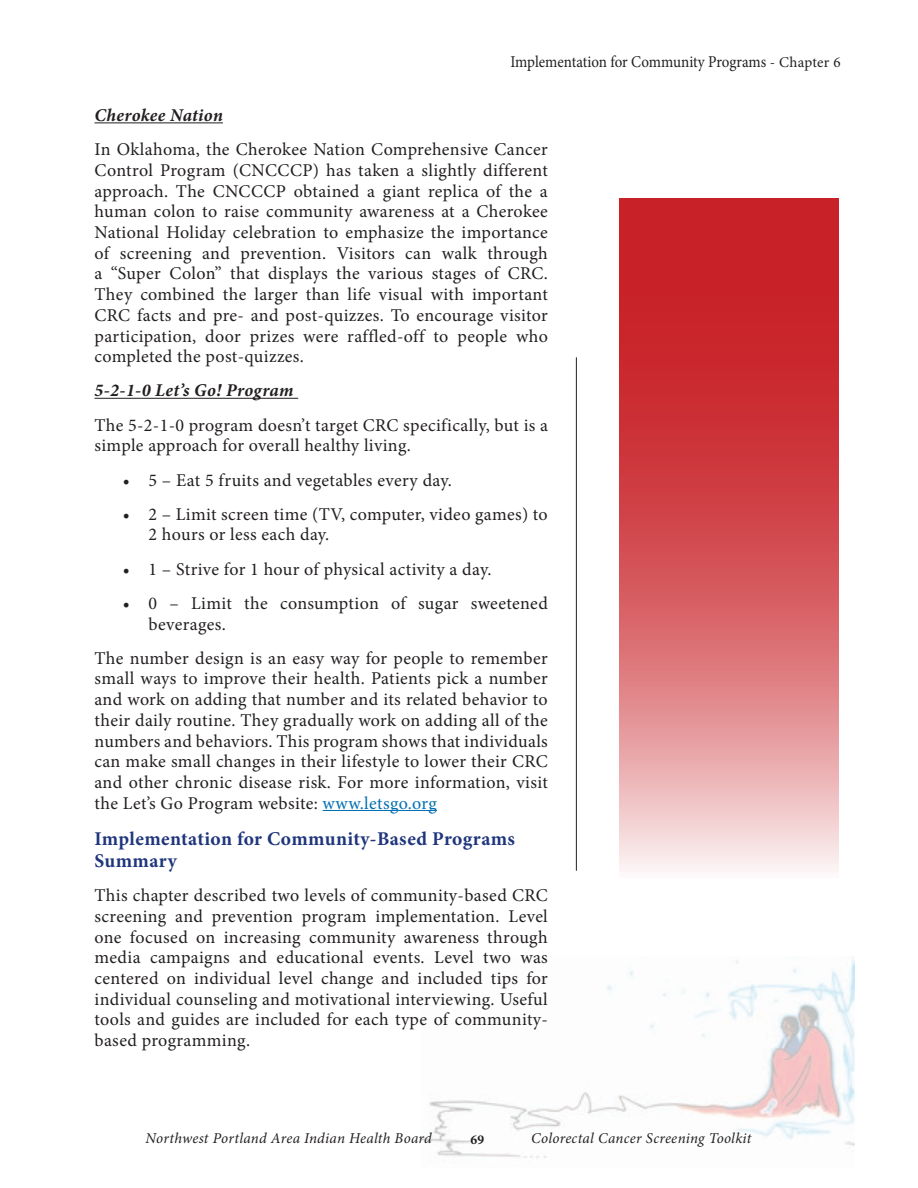
<style>
.page{position:relative;width:918px;height:1188px;background:#fff}
.page>*{position:absolute;margin:0;border:0;box-sizing:border-box;transform-origin:0 0}
.t1{font:700 19.5px/22.4px "Minion Pro";letter-spacing:.02em;color:#1f357c}
.t2{font:18px/20.7px "Minion Pro";letter-spacing:.02em;color:#231f20;text-align:justify}
.t3{font:italic 700 18px "Minion Pro";letter-spacing:.015em;color:#231f20}
.t4{font:16.5px "Minion Pro";letter-spacing:-.005em;color:#231f20;scale:.91 1}
.t5{font:italic 15px "Minion Pro";letter-spacing:.015em;color:#231f20}
.t6{font:700 13.5px "Minion Pro";color:#231f20}
.s1{font-size:15px}
.s2{color:#006fb3}
</style>
<div class="page">
<img style="left:422px;top:958px;width:432px;height:200px">
<hr style="left:94px;top:122px;width:129px;height:1px;background:#231f20">
<hr style="left:94px;top:398px;width:204px;height:1px;background:#231f20">
<hr style="left:323px;top:810px;width:114px;height:1px;background:#006fb3">
<hr style="left:576px;top:357px;width:1px;height:514px;background:#231f20">
<svg style="left:619px;top:199px;width:220px;height:673px;background:#d75f63"></svg>
<p class="t4" style="left:510px;top:51px;width:364px">Implementation for Community Programs <span class="s1">- Chapter 6</span></p>
<p class="t3" style="left:94px;top:103px;width:130px">Cherokee Nation</p>
<p class="t2" style="left:94px;top:139px;width:455px">In Oklahoma, the Cherokee Nation Comprehensive Cancer Control Program (CNCCCP) has taken a slightly different approach. The CNCCCP obtained a giant replica of the a human colon to raise community awareness at a Cherokee National Holiday celebration to emphasize the importance of screening and prevention. Visitors can walk through a “Super Colon” that displays the various stages of CRC.<br>They combined the larger than life visual with important CRC facts and pre- and post-quizzes. To encourage visitor participation, door prizes were raffled-off to people who completed the post-quizzes.</p>
<p class="t3" style="left:94px;top:378px;width:201px">5-2-1-0 Let’s Go! Program</p>
<p class="t2" style="left:94px;top:415px;width:455px">The 5-2-1-0 program doesn’t target CRC specifically, but is a simple approach for overall healthy living.</p>
<p class="t2" style="left:123px;top:470px;width:330px">• 5 – Eat 5 fruits and vegetables every day.</p>
<p class="t2" style="left:148px;top:504px;width:401px;text-indent:-26px">• 2 – Limit screen time (TV, computer, video games) to<br>2 hours or less each day.</p>
<p class="t2" style="left:123px;top:559px;width:370px">• 1 – Strive for 1 hour of physical activity a day.</p>
<p class="t2" style="left:148px;top:593px;width:401px;text-indent:-26px">• 0 – Limit the consumption of sugar sweetened beverages.</p>
<p class="t2" style="left:94px;top:648px;width:455px">The number design is an easy way for people to remember small ways to improve their health. Patients pick a number and work on adding that number and its related behavior to their daily routine. They gradually work on adding all of the numbers and behaviors. This program shows that individuals can make small changes in their lifestyle to lower their CRC and other chronic disease risk. For more information, visit the Let’s Go Program website: <span class="s2">www.letsgo.org</span></p>
<p class="t1" style="left:94px;top:827px;width:422px">Implementation for Community-Based Programs<br>Summary</p>
<p class="t2" style="left:94px;top:885px;width:455px">This chapter described two levels of community-based CRC screening and prevention program implementation. Level one focused on increasing community awareness through media campaigns and educational events. Level two was centered on individual level change and included tips for individual counseling and motivational interviewing. Useful tools and guides are included for each type of community&shy;based programming.</p>
<p class="t5" style="left:146px;top:1128px;width:288px">Northwest Portland Area Indian Health Board</p>
<p class="t5" style="left:531px;top:1128px;width:222px">Colorectal Cancer Screening Toolkit</p>
<p class="t6" style="left:471px;top:1130px;width:15px">69</p>
</div>
